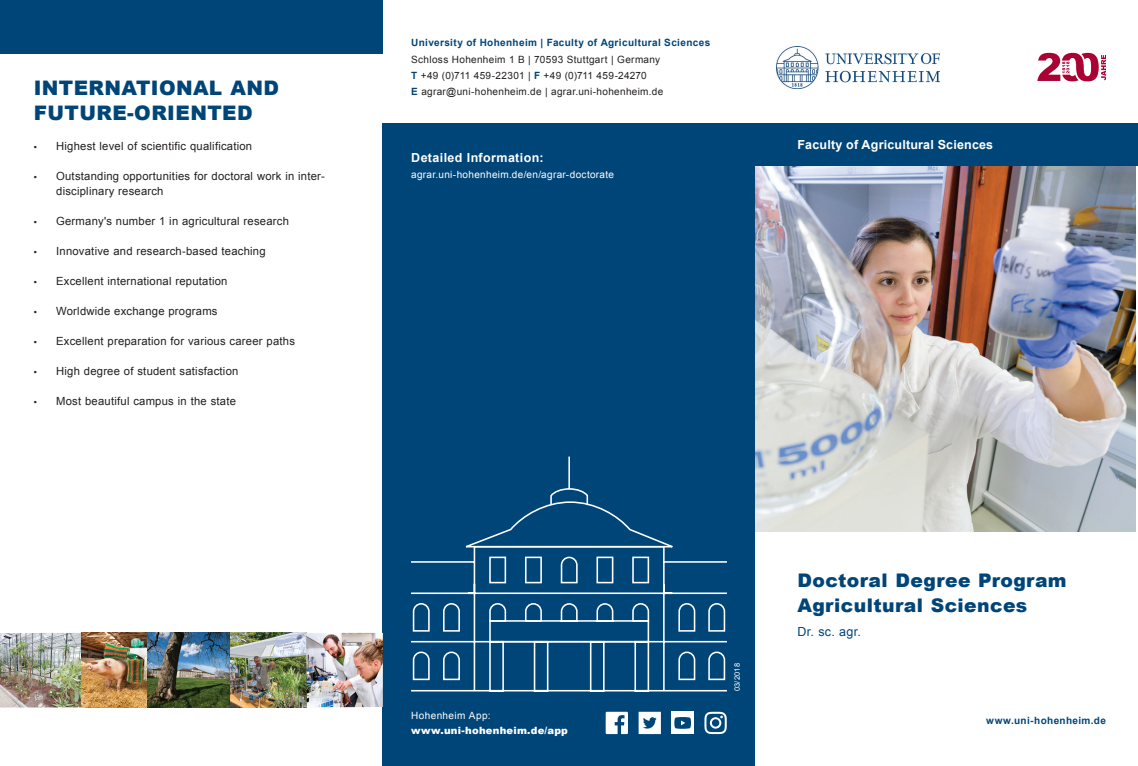
<style>
.page{position:relative;width:1138px;height:766px;background:#fff}
.page>*{position:absolute;margin:0;border:0;box-sizing:border-box;transform-origin:0 0}
.t1{font:900 20px "Arial";letter-spacing:.02em;color:#004578}
.t2{font:900 18.75px/25px "Arial";letter-spacing:.02em;color:#004578}
.t3{font:700 12.5px "Arial";letter-spacing:.015em;color:#fff}
.t4{font:12.5px "Arial";letter-spacing:.02em;color:#004578}
.t5{font:11.25px/15px "Arial";letter-spacing:.02em;color:#231f20}
.t6{font:10px/16.2px "Arial";letter-spacing:.03em;color:#231f20}
.t7{font:700 10px "Arial";letter-spacing:.035em;color:#004578}
.t8{font:10px "Arial";letter-spacing:.03em;color:#fff}
.t9{font:900 10px "Arial";letter-spacing:.02em;color:#fff}
.t10{font:7.5px "Arial";letter-spacing:.02em;color:#fff}
.s1{font-weight:700;color:#004578}
.s2{font-family:"Myriad Pro"}
</style>
<div class="page">
<svg style="left:1037px;top:53px;width:69px;height:28px"></svg>
<img style="left:776px;top:46px;width:163px;height:42px">
<div style="left:383px;top:124px;width:372px;height:641px;background:#004578"></div>
<div style="left:755px;top:124px;width:382px;height:42px;background:#004578"></div>
<svg style="left:704px;top:711px;width:22px;height:22px"></svg>
<svg style="left:605px;top:711px;width:23px;height:22px"></svg>
<svg style="left:638px;top:711px;width:23px;height:22px"></svg>
<div style="left:671px;top:711px;width:22px;height:22px;background:#fff"></div>
<svg style="left:674px;top:717px;width:17px;height:11px"></svg>
<svg style="left:411px;top:561px;width:316px;height:131px"></svg>
<svg style="left:412px;top:456px;width:314px;height:224px"></svg>
<div style="left:0;top:0;width:383px;height:53px;background:#004578"></div>
<img style="left:0;top:632px;width:81px;height:75px">
<img style="left:81px;top:632px;width:67px;height:75px">
<img style="left:148px;top:632px;width:235px;height:75px">
<img style="left:230px;top:632px;width:76px;height:75px">
<img style="left:755px;top:166px;width:380px;height:365px">
<p class="t7" style="left:411px;top:36px;width:300px">University of Hohenheim | Faculty of Agricultural Sciences</p>
<p class="t6" style="left:411px;top:51px;width:250px">Schloss Hohenheim 1 B | 70593 Stuttgart | Germany<br><span class="s1">T</span> +49 (0)711 459-22301 | <span class="s1">F</span> +49 (0)711 459-24270</p>
<h1 class="t1" style="left:34px;top:73px;width:247px">INTERNATIONAL AND</h1>
<p class="t6" style="left:411px;top:84px;width:253px"><span class="s1">E</span> agrar@uni-hohenheim.de | agrar.uni-hohenheim.de</p>
<h1 class="t1" style="left:34px;top:98px;width:220px">FUTURE-ORIENTED</h1>
<p class="t5" style="left:34px;top:139px;width:220px"><span class="s2">•</span> Highest level of scientific qualification</p>
<p class="t5" style="left:56px;top:169px;width:270px;text-indent:-22px"><span class="s2">•</span> Outstanding opportunities for doctoral work in inter&shy;disciplinary research</p>
<p class="t5" style="left:34px;top:214px;width:257px"><span class="s2">•</span> Germany's number 1 in agricultural research</p>
<p class="t5" style="left:34px;top:244px;width:233px"><span class="s2">•</span> Innovative and research-based teaching</p>
<p class="t5" style="left:34px;top:274px;width:195px"><span class="s2">•</span> Excellent international reputation</p>
<p class="t5" style="left:34px;top:304px;width:185px"><span class="s2">•</span> Worldwide exchange programs</p>
<p class="t5" style="left:34px;top:334px;width:263px"><span class="s2">•</span> Excellent preparation for various career paths</p>
<p class="t5" style="left:34px;top:364px;width:206px"><span class="s2">•</span> High degree of student satisfaction</p>
<p class="t5" style="left:34px;top:394px;width:204px"><span class="s2">•</span> Most beautiful campus in the state</p>
<p class="t3" style="left:411px;top:149px;width:134px">Detailed Information:</p>
<p class="t8" style="left:411px;top:168px;width:204px">agrar.uni-hohenheim.de/en/agrar-doctorate</p>
<p class="t3" style="left:797px;top:137px;width:197px">Faculty of Agricultural Sciences</p>
<p class="t8" style="left:411px;top:708px;width:81px">Hohenheim App:</p>
<p class="t9" style="left:411px;top:723px;width:158px">www.uni-hohenheim.de/app</p>
<p class="t10" style="left:732px;top:691px;width:30px;rotate:-90deg">03/2018</p>
<h2 class="t2" style="left:797px;top:567px;width:271px">Doctoral Degree Program<br>Agricultural Sciences</h2>
<p class="t4" style="left:797px;top:623px;width:65px">Dr. sc. agr.</p>
<p class="t7" style="left:986px;top:714px;width:121px">www.uni-hohenheim.de</p>
</div>
